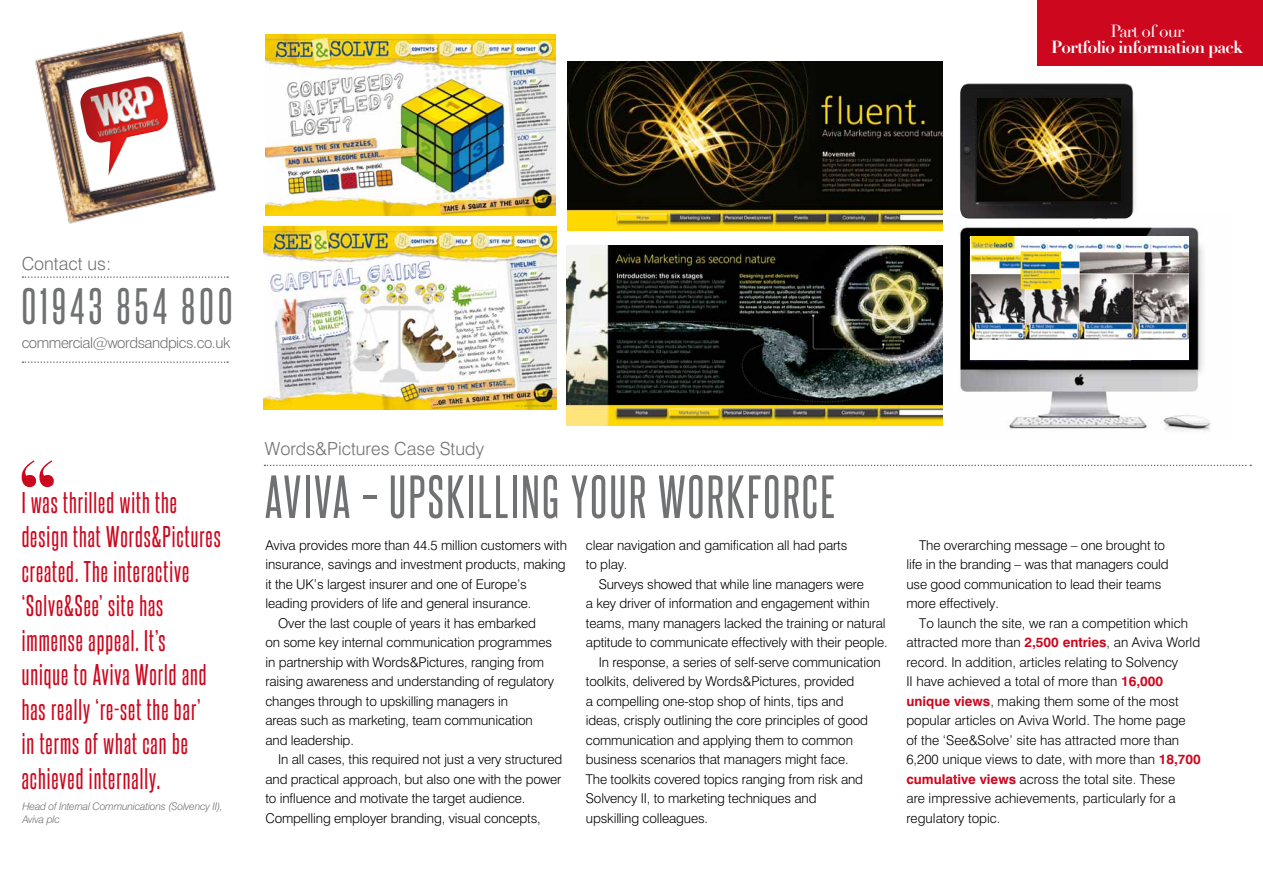
<style>
.page{position:relative;width:1263px;height:893px;background:#fff}
.page>*{position:absolute;margin:0;border:0;box-sizing:border-box;transform-origin:0 0}
.t1{font:51.75px "Steelfish Rg";letter-spacing:.05em;color:#707172}
.t2{font:43.5px "Steelfish Rg";letter-spacing:.1em;color:#707172}
.t3{font:25.5px/34.5px "Steelfish Rg";letter-spacing:.04em;color:#cd071e}
.t4{font:300 18px "Swiss 721 BT";color:#707172}
.t5{font:700 17.1px "Didot";letter-spacing:-.05em;color:#fff}
.t6{font:17.1px "Didot";letter-spacing:-.05em;color:#fff}
.t7{font:300 15px "Swiss 721 BT";letter-spacing:-.03em;color:#707172}
.t8{font:300 13.5px/19.5px "Swiss 721 BT";letter-spacing:-.01em;color:#000}
.t9{font:italic 300 10.5px/13.5px "Swiss 721 BT";letter-spacing:-.02em;color:#707172}
.s1{font-weight:700;color:#cd071e}
</style>
<div class="page">
<img style="left:930px;top:213px;width:281px;height:218px">
<div style="left:972px;top:238px;width:235px;height:141px;background:#000;opacity:.25"></div>
<div style="left:970px;top:236px;width:218px;height:124px;background:#fff"></div>
<img style="left:970px;top:236px;width:218px;height:104px">
<svg style="left:264px;top:465px;width:987px;height:1px"></svg>
<svg style="left:22px;top:276px;width:206px;height:2px"></svg>
<svg style="left:22px;top:361px;width:206px;height:2px"></svg>
<img style="left:34px;top:31px;width:182px;height:193px">
<img style="left:80px;top:76px;width:89px;height:100px">
<svg style="left:22px;top:460px;width:32px;height:27px"></svg>
<div style="left:1037px;top:0;width:226px;height:66px;background:#cd071e"></div>
<img style="left:265px;top:34px;width:291px;height:181px">
<img style="left:264px;top:227px;width:293px;height:183px">
<img style="left:960px;top:83px;width:173px;height:136px">
<div style="left:980px;top:101px;width:159px;height:118px;background:#000;opacity:.25"></div>
<img style="left:978px;top:98px;width:143px;height:102px">
<img style="left:568px;top:62px;width:374px;height:168px">
<img style="left:566px;top:245px;width:376px;height:181px">
<p class="t6" style="left:1110px;top:20px;width:75px">Part of our</p>
<p class="t5" style="left:1051px;top:36px;width:193px">Portfolio information pack</p>
<h3 class="t4" style="left:22px;top:252px;width:91px">Contact us:</h3>
<h2 class="t2" style="left:22px;top:280px;width:212px">01943 854 800</h2>
<p class="t7" style="left:22px;top:334px;width:210px">commercial@wordsandpics.co.uk</p>
<h3 class="t3" style="left:22px;top:484px;width:201px">I was thrilled with the design that Words&amp;Pictures created. The interactive ‘Solve&amp;See’ site has immense appeal. It’s<br>unique to Aviva World and has really ‘re-set the bar’<br>in terms of what can be achieved internally.</h3>
<p class="t9" style="left:23px;top:799px;width:202px">Head of Internal Communications (Solvency II),<br>Aviva plc</p>
<h3 class="t4" style="left:265px;top:438px;width:221px">Words&amp;Pictures Case Study</h3>
<h1 class="t1" style="left:265px;top:465px;width:571px">Aviva – upskilling your WORKFORCE</h1>
<p class="t8" style="left:265px;top:535px;width:303px">Aviva provides more than 44.5 million customers with</p>
<p class="t8" style="left:265px;top:555px;width:302px">insurance, savings and investment products, making</p>
<p class="t8" style="left:265px;top:574px;width:263px">it the UK’s largest insurer and one of Europe’s</p>
<p class="t8" style="left:265px;top:594px;width:268px">leading providers of life and general insurance.</p>
<p class="t8" style="left:278px;top:613px;width:259px">Over the last couple of years it has embarked</p>
<p class="t8" style="left:265px;top:633px;width:288px">on some key internal communication programmes</p>
<p class="t8" style="left:265px;top:652px;width:280px">in partnership with Words&amp;Pictures, ranging from</p>
<p class="t8" style="left:265px;top:671px;width:290px">raising awareness and understanding of regulatory</p>
<p class="t8" style="left:265px;top:691px;width:244px">changes through to upskilling managers in</p>
<p class="t8" style="left:265px;top:710px;width:269px">areas such as marketing, team communication</p>
<p class="t8" style="left:265px;top:730px;width:90px">and leadership.</p>
<p class="t8" style="left:278px;top:749px;width:286px">In all cases, this required not just a very structured</p>
<p class="t8" style="left:265px;top:769px;width:297px">and practical approach, but also one with the power</p>
<p class="t8" style="left:265px;top:788px;width:262px">to influence and motivate the target audience.</p>
<p class="t8" style="left:265px;top:808px;width:277px">Compelling employer branding, visual concepts,</p>
<p class="t8" style="left:586px;top:535px;width:263px">clear navigation and gamification all had parts to play.</p>
<p class="t8" style="left:599px;top:574px;width:267px">Surveys showed that while line managers were</p>
<p class="t8" style="left:586px;top:593px;width:285px">a key driver of information and engagement within</p>
<p class="t8" style="left:586px;top:613px;width:301px">teams, many managers lacked the training or natural</p>
<p class="t8" style="left:586px;top:632px;width:303px">aptitude to communicate effectively with their people.</p>
<p class="t8" style="left:599px;top:652px;width:284px">In response, a series of self-serve communication</p>
<p class="t8" style="left:586px;top:671px;width:270px">toolkits, delivered by Words&amp;Pictures, provided</p>
<p class="t8" style="left:586px;top:691px;width:259px">a compelling one-stop shop of hints, tips and</p>
<p class="t8" style="left:586px;top:710px;width:284px">ideas, crisply outlining the core principles of good</p>
<p class="t8" style="left:586px;top:730px;width:268px">communication and applying them to common</p>
<p class="t8" style="left:586px;top:749px;width:264px">business scenarios that managers might face.</p>
<p class="t8" style="left:586px;top:769px;width:279px">The toolkits covered topics ranging from risk and</p>
<p class="t8" style="left:586px;top:788px;width:232px">Solvency II, to marketing techniques and</p>
<p class="t8" style="left:586px;top:808px;width:124px">upskilling colleagues.</p>
<p class="t8" style="left:906px;top:535px;width:264px;text-indent:13px">The overarching message – one brought to life in the branding – was that managers could use good communication to lead their teams more effectively.</p>
<p class="t8" style="left:906px;top:613px;width:296px;text-indent:13px">To launch the site, we ran a competition which attracted more than <span class="s1">2,500 entries</span>, an Aviva World record. In addition, articles relating to Solvency<br>II have achieved a total of more than <span class="s1">16,000 unique views</span>, making them some of the most popular articles on Aviva World. The home page<br>of the ‘See&amp;Solve’ site has attracted more than 6,200 unique views to date, with more than <span class="s1">18,700 cumulative views</span> across the total site. These<br>are impressive achievements, particularly for a regulatory topic.</p>
</div>
